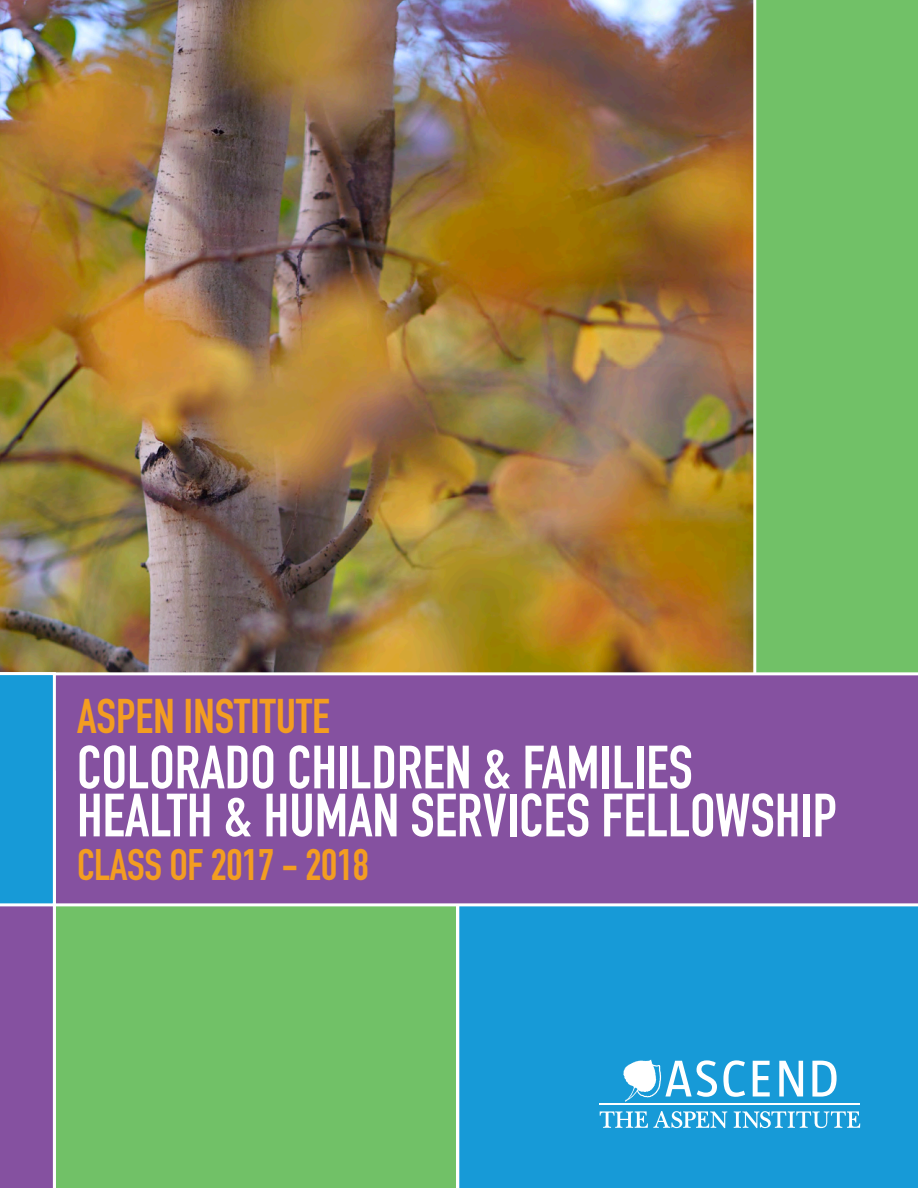
<style>
.page{position:relative;width:918px;height:1188px;background:#fff}
.page>*{position:absolute;margin:0;border:0;box-sizing:border-box;transform-origin:0 0}
.headline_-_24_24_whi{font:60px/48px "DIN Engschrift Std";color:#fff}
.headline_-_24_24_whi-2{font:48px "DIN Engschrift Std";color:#f39d21}
.headline_-_24_24_whi-3{font:43.5px "DIN Engschrift Std";letter-spacing:-.01em;color:#f39d21}
</style>
<div class="page">
<img style="left:0;top:0;width:753px;height:672px">
<div style="left:56px;top:906px;width:400px;height:282px;background:#71c167"></div>
<div style="left:459px;top:906px;width:459px;height:282px;background:#179ad7"></div>
<div style="left:753px;top:0;width:165px;height:672px;background:#71c167"></div>
<div style="left:56px;top:672px;width:862px;height:232px;background:#8551a0"></div>
<hr style="left:600px;top:1104px;width:260px;height:1px;background:#fff">
<svg style="left:600px;top:1111px;width:127px;height:17px"></svg>
<svg style="left:734px;top:1111px;width:126px;height:17px"></svg>
<svg style="left:723px;top:1060px;width:22px;height:37px"></svg>
<svg style="left:753px;top:1061px;width:17px;height:35px"></svg>
<svg style="left:779px;top:1061px;width:24px;height:35px"></svg>
<svg style="left:812px;top:1061px;width:25px;height:36px"></svg>
<svg style="left:623px;top:1060px;width:94px;height:42px"></svg>
<svg style="left:0;top:672px;width:56px;height:516px;background:#5573b9"></svg>
<p class="headline_-_24_24_whi-2" style="left:77px;top:688px;width:254px">ASPEN INSTITUTE</p>
<p class="headline_-_24_24_whi" style="left:77px;top:744px;width:762px">COLORADO CHILDREN &amp; FAMILIES<br>HEALTH &amp; HUMAN SERVICES FELLOWSHIP</p>
<p class="headline_-_24_24_whi-3" style="left:77px;top:839px;width:293px">CLASS OF 2017 - 2018</p>
</div>
